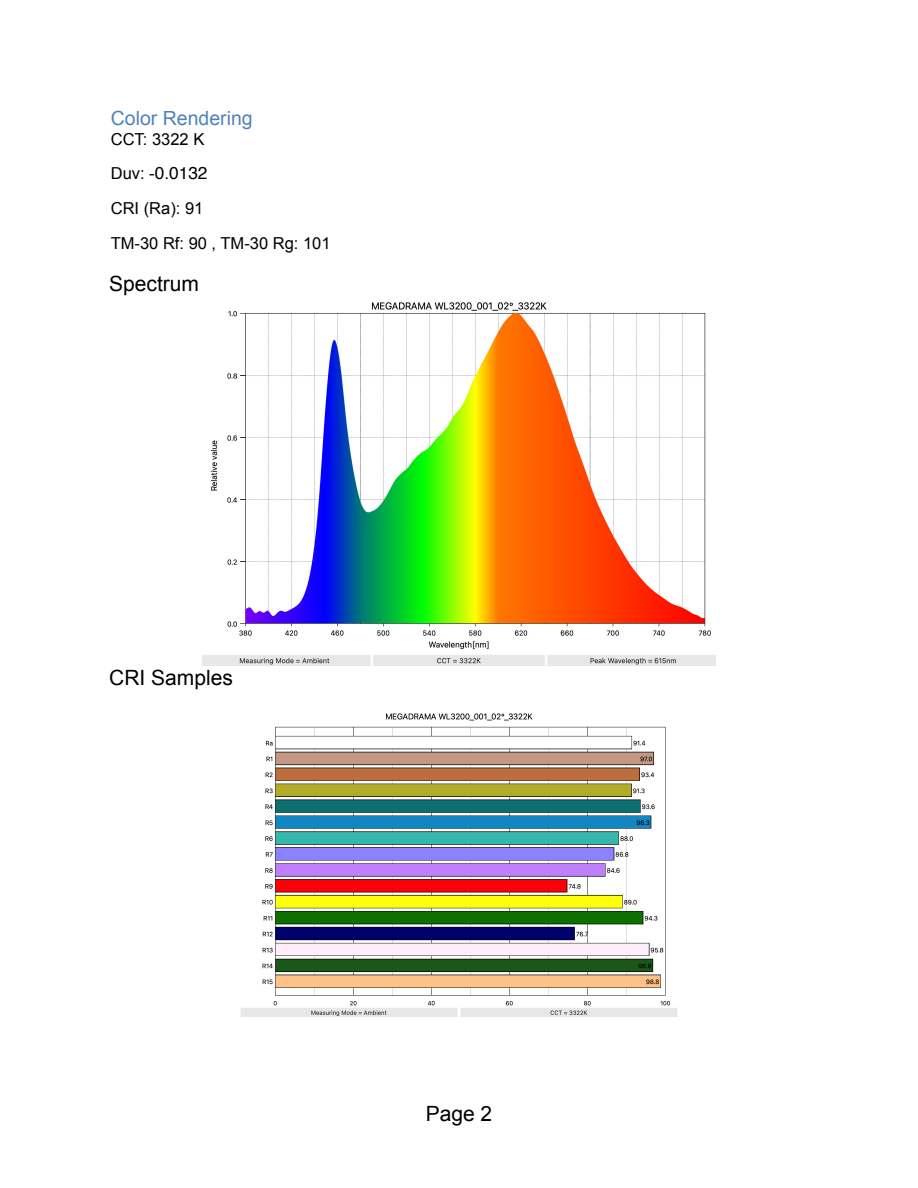
<style>
.page{position:relative;width:918px;height:1188px;background:#fff}
.page>*{position:absolute;margin:0;border:0;box-sizing:border-box;transform-origin:0 0}
.t1{font:21px "Arial";color:#000}
.t2{font:19.5px "Arial";color:#4f81bd}
.t3{font:17.25px "Helvetica";color:#000}
.t4{font:16.5px/34.7px "Arial";color:#000}
.s1{font-family:"Arial";font-size:16.5px}
</style>
<div class="page">
<img style="left:203px;top:302px;width:512px;height:364px">
<img style="left:240px;top:713px;width:438px;height:304px">
<p class="t2" style="left:111px;top:111px;width:144px">Color Rendering</p>
<p class="t4" style="left:111px;top:123px;width:95px">CCT: 3322 K</p>
<p class="t3" style="left:111px;top:167px;width:98px"><span class="s1">Duv: -</span>0.0132</p>
<p class="t4" style="left:111px;top:192px;width:221px">CRI (Ra): 91<br>TM-30 Rf: 90 , TM-30 Rg: 101</p>
<p class="t1" style="left:109px;top:276px;width:91px">Spectrum</p>
<p class="t1" style="left:109px;top:670px;width:125px">CRI Samples</p>
<p class="t1" style="left:426px;top:1106px;width:68px">Page 2</p>
</div>
